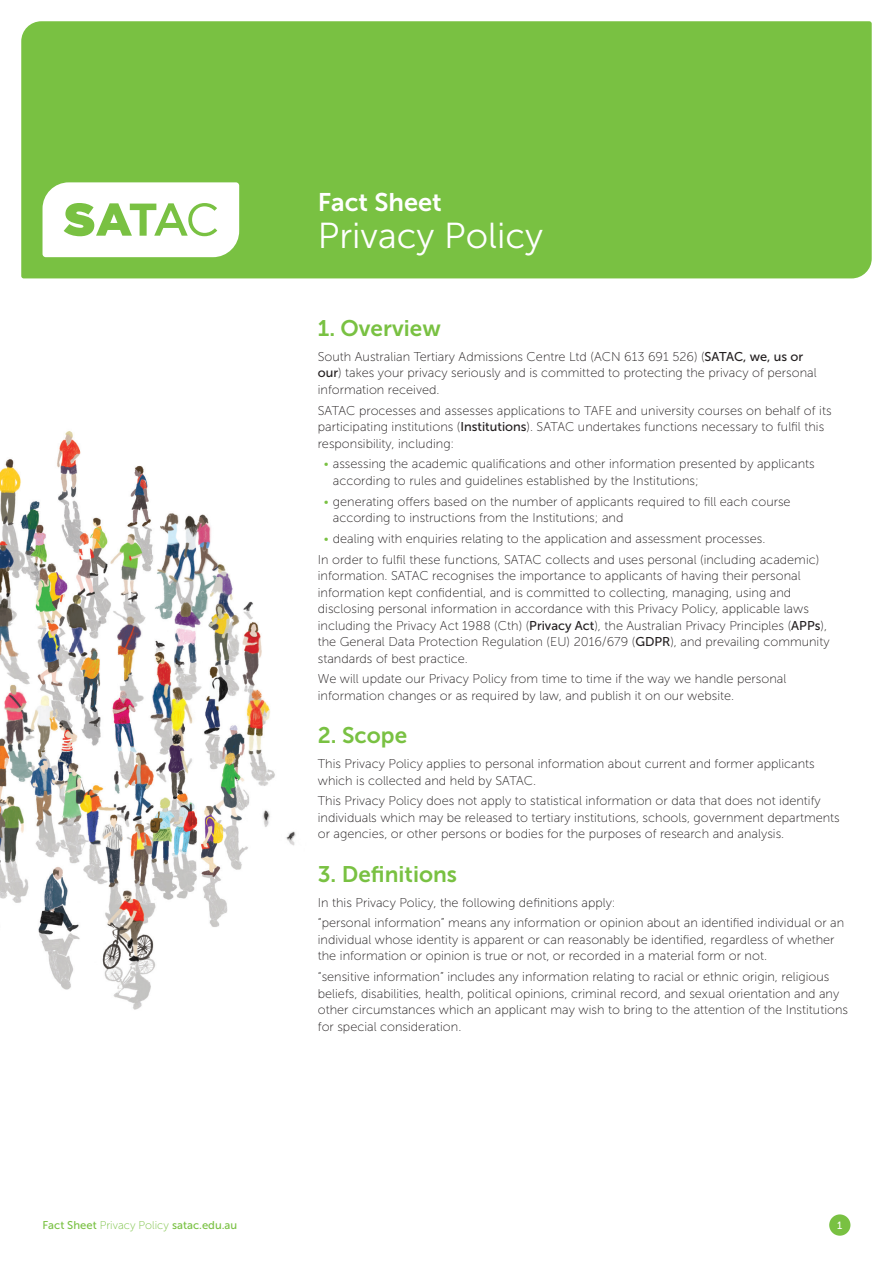
<style>
.page{position:relative;width:893px;height:1263px;background:#fff}
.page>*{position:absolute;margin:0;border:0;box-sizing:border-box;transform-origin:0 0}
.t1{font:36px "Museo Sans 300";color:#fff}
.t2{font:25.5px "Museo Sans 700";color:#fff}
.t3{font:22.5px "Museo Sans 700";color:#79c142}
.t4{font:12.75px/16.5px "Museo Sans 100";color:#231f20}
.t5{font:11.25px "Museo Sans 500";color:#79c142}
.t6{font:10.5px "Museo Sans 500";color:#fff}
.s1{font-family:"Museo Sans 100"}
.s2{font-family:"Museo Sans 500"}
.s3{color:#79c142}
</style>
<div class="page">
<div style="left:21px;top:21px;width:851px;height:257px;background:#79c142"></div>
<svg style="left:43px;top:182px;width:196px;height:75px"></svg>
<div style="left:829px;top:1214px;width:21px;height:22px;background:#79c142;border-radius:50%"></div>
<img style="left:0;top:431px;width:296px;height:579px">
<p class="t5" style="left:43px;top:1219px;width:196px">Fact Sheet <span class="s1">Privacy Policy</span> satac.edu.au</p>
<h2 class="t2" style="left:318px;top:188px;width:125px">Fact Sheet</h2>
<h1 class="t1" style="left:318px;top:216px;width:227px">Privacy Policy</h1>
<h3 class="t3" style="left:318px;top:315px;width:125px">1. Overview</h3>
<p class="t4" style="left:318px;top:348px;width:500px">South Australian Tertiary Admissions Centre Ltd (ACN 613 691 526) (<span class="s2">SATAC, we, us or our</span>) takes your privacy seriously and is committed to protecting the privacy of personal information received.</p>
<p class="t4" style="left:318px;top:402px;width:515px">SATAC processes and assesses applications to TAFE and university courses on behalf of its participating institutions (<span class="s2">Institutions</span>). SATAC undertakes functions necessary to fulfil this responsibility, including:</p>
<p class="t4" style="left:333px;top:456px;width:483px;text-indent:-9px"><span class="s3">•</span> assessing the academic qualifications and other information presented by applicants according to rules and guidelines established by the Institutions;</p>
<p class="t4" style="left:333px;top:493px;width:459px;text-indent:-9px"><span class="s3">•</span> generating offers based on the number of applicants required to fill each course according to instructions from the Institutions; and</p>
<p class="t4" style="left:318px;top:528px;width:503px;line-height:20.7px;text-indent:6px"><span class="s3">•</span> dealing with enquiries relating to the application and assessment processes.<br>In order to fulfil these functions, SATAC collects and uses personal (including academic)</p>
<p class="t4" style="left:318px;top:568px;width:513px">information. SATAC recognises the importance to applicants of having their personal information kept confidential, and is committed to collecting, managing, using and disclosing personal information in accordance with this Privacy Policy, applicable laws including the Privacy Act 1988 (Cth) (<span class="s2">Privacy Act</span>), the Australian Privacy Principles (<span class="s2">APPs</span>), the General Data Protection Regulation (EU) 2016/679 (<span class="s2">GDPR</span>), and prevailing community standards of best practice.</p>
<p class="t4" style="left:318px;top:671px;width:470px">We will update our Privacy Policy from time to time if the way we handle personal information changes or as required by law, and publish it on our website.</p>
<h3 class="t3" style="left:318px;top:723px;width:91px">2. Scope</h3>
<p class="t4" style="left:318px;top:756px;width:498px">This Privacy Policy applies to personal information about current and former applicants which is collected and held by SATAC.</p>
<p class="t4" style="left:318px;top:793px;width:523px">This Privacy Policy does not apply to statistical information or data that does not identify individuals which may be released to tertiary institutions, schools, government departments or agencies, or other persons or bodies for the purposes of research and analysis.</p>
<h3 class="t3" style="left:318px;top:861px;width:141px">3. Definitions</h3>
<p class="t4" style="left:318px;top:892px;width:528px;line-height:20.7px">In this Privacy Policy, the following definitions apply:<br>“personal information” means any information or opinion about an identified individual or an</p>
<p class="t4" style="left:318px;top:931px;width:518px">individual whose identity is apparent or can reasonably be identified, regardless of whether the information or opinion is true or not, or recorded in a material form or not.</p>
<p class="t4" style="left:318px;top:969px;width:532px">“sensitive information” includes any information relating to racial or ethnic origin, religious beliefs, disabilities, health, political opinions, criminal record, and sexual orientation and any other circumstances which an applicant may wish to bring to the attention of the Institutions for special consideration.</p>
<p class="t6" style="left:837px;top:1219px;width:7px">1</p>
</div>
